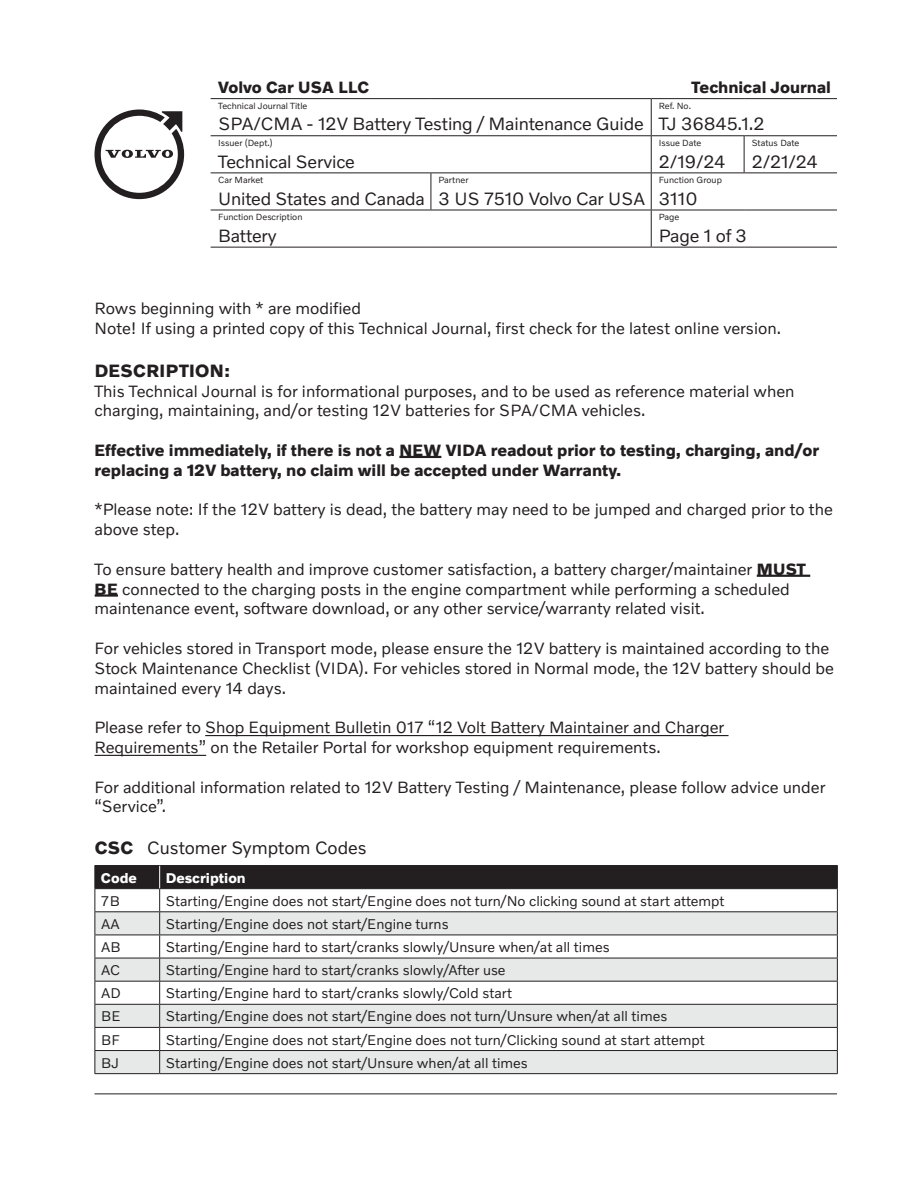
<style>
.page{position:relative;width:918px;height:1188px;background:#fff}
.page>*{position:absolute;margin:0;border:0;box-sizing:border-box;transform-origin:0 0}
.t1{font:18px "Volvo Novum";letter-spacing:-.01em;color:#231f20}
.t2{font:700 18px "Volvo Novum";letter-spacing:.02em;color:#231f20}
.t3{font:16.5px/19.8px "Volvo Novum";color:#231f20}
.t4{font:700 16.5px/19.8px "Volvo Novum";color:#231f20}
.t5{font:14.25px "Volvo Novum";color:#231f20}
.t6{font:700 14.25px "Volvo Novum";color:#fff}
.t7{font:9px "Volvo Novum";color:#231f20}
.s1{font-weight:700}
</style>
<div class="page">
<hr style="left:94px;top:1094px;width:743px;height:1px;background:#231f20">
<hr style="left:211px;top:98px;width:220px;height:1px;background:#231f20">
<hr style="left:431px;top:98px;width:220px;height:1px;background:#231f20">
<hr style="left:651px;top:98px;width:93px;height:1px;background:#231f20">
<hr style="left:651px;top:99px;width:1px;height:36px;background:#231f20">
<hr style="left:744px;top:98px;width:93px;height:1px;background:#231f20">
<hr style="left:211px;top:135px;width:220px;height:1px;background:#231f20">
<hr style="left:431px;top:135px;width:220px;height:1px;background:#231f20">
<hr style="left:651px;top:135px;width:93px;height:1px;background:#231f20">
<hr style="left:651px;top:136px;width:1px;height:37px;background:#231f20">
<hr style="left:744px;top:135px;width:93px;height:1px;background:#231f20">
<hr style="left:744px;top:136px;width:1px;height:37px;background:#231f20">
<hr style="left:211px;top:173px;width:220px;height:1px;background:#231f20">
<hr style="left:431px;top:173px;width:220px;height:1px;background:#231f20">
<hr style="left:431px;top:173px;width:1px;height:37px;background:#231f20">
<hr style="left:651px;top:173px;width:93px;height:1px;background:#231f20">
<hr style="left:651px;top:173px;width:1px;height:37px;background:#231f20">
<hr style="left:744px;top:173px;width:93px;height:1px;background:#231f20">
<hr style="left:211px;top:210px;width:220px;height:1px;background:#231f20">
<hr style="left:431px;top:210px;width:220px;height:1px;background:#231f20">
<hr style="left:651px;top:210px;width:93px;height:1px;background:#231f20">
<hr style="left:651px;top:210px;width:1px;height:37px;background:#231f20">
<hr style="left:744px;top:210px;width:93px;height:1px;background:#231f20">
<hr style="left:211px;top:247px;width:220px;height:1px;background:#231f20">
<hr style="left:431px;top:247px;width:220px;height:1px;background:#231f20">
<hr style="left:651px;top:247px;width:93px;height:1px;background:#231f20">
<hr style="left:744px;top:247px;width:93px;height:1px;background:#231f20">
<svg style="left:95px;top:110px;width:89px;height:89px"></svg>
<hr style="left:399px;top:456px;width:42px;height:2px;background:#231f20">
<hr style="left:757px;top:575px;width:53px;height:2px;background:#231f20">
<hr style="left:95px;top:594px;width:23px;height:3px;background:#231f20">
<hr style="left:205px;top:735px;width:524px;height:1px;background:#231f20">
<hr style="left:94px;top:755px;width:112px;height:1px;background:#231f20">
<hr style="left:94px;top:865px;width:66px;height:1px;background:#231f20">
<hr style="left:160px;top:865px;width:678px;height:1px;background:#231f20">
<svg style="left:94px;top:866px;width:744px;height:207px"></svg>
<hr style="left:94px;top:1073px;width:66px;height:1px;background:#231f20">
<hr style="left:160px;top:1073px;width:678px;height:1px;background:#231f20">
<p class="t4" style="left:218px;top:76px;width:153px">Volvo Car USA LLC</p>
<p class="t4" style="left:692px;top:76px;width:141px">Technical Journal</p>
<p class="t7" style="left:218px;top:100px;width:91px">Technical Journal Title</p>
<p class="t1" style="left:218px;top:113px;width:427px">SPA/CMA - 12V Battery Testing / Maintenance Guide</p>
<p class="t7" style="left:659px;top:100px;width:34px">Ref. No.</p>
<p class="t1" style="left:659px;top:113px;width:107px">TJ 36845.1.2</p>
<p class="t7" style="left:218px;top:137px;width:56px">Issuer (Dept.)</p>
<p class="t1" style="left:218px;top:150px;width:138px">Technical Service</p>
<p class="t7" style="left:659px;top:137px;width:44px">Issue Date</p>
<p class="t1" style="left:659px;top:150px;width:68px">2/19/24</p>
<p class="t7" style="left:752px;top:137px;width:49px">Status Date</p>
<p class="t1" style="left:752px;top:150px;width:68px">2/21/24</p>
<p class="t7" style="left:218px;top:174px;width:47px">Car Market</p>
<p class="t1" style="left:218px;top:187px;width:208px">United States and Canada</p>
<p class="t7" style="left:438px;top:174px;width:32px">Partner</p>
<p class="t1" style="left:438px;top:187px;width:208px">3 US 7510 Volvo Car USA</p>
<p class="t7" style="left:659px;top:174px;width:65px">Function Group</p>
<p class="t1" style="left:659px;top:187px;width:40px">3110</p>
<p class="t7" style="left:218px;top:211px;width:86px">Function Description</p>
<p class="t1" style="left:218px;top:224px;width:60px">Battery</p>
<p class="t7" style="left:659px;top:211px;width:22px">Page</p>
<p class="t1" style="left:659px;top:224px;width:90px">Page 1 of 3</p>
<p class="t3" style="left:94px;top:298px;width:688px">Rows beginning with * are modified<br>Note! If using a printed copy of this Technical Journal, first check for the latest online version.</p>
<p class="t2" style="left:95px;top:359px;width:137px">DESCRIPTION:</p>
<p class="t3" style="left:94px;top:380px;width:702px">This Technical Journal is for informational purposes, and to be used as reference material when charging, maintaining, and/or testing 12V batteries for SPA/CMA vehicles.</p>
<p class="t4" style="left:94px;top:440px;width:726px">Effective immediately, if there is not a NEW VIDA readout prior to testing, charging, and/or replacing a 12V battery, no claim will be accepted under Warranty.</p>
<p class="t3" style="left:94px;top:499px;width:740px">*Please note: If the 12V battery is dead, the battery may need to be jumped and charged prior to the above step.</p>
<p class="t3" style="left:94px;top:559px;width:713px">To ensure battery health and improve customer satisfaction, a battery charger/maintainer <span class="s1">MUST<br>BE</span> connected to the charging posts in the engine compartment while performing a scheduled maintenance event, software download, or any other service/warranty related visit.</p>
<p class="t3" style="left:95px;top:638px;width:741px">For vehicles stored in Transport mode, please ensure the 12V battery is maintained according to the<br>Stock Maintenance Checklist (VIDA). For vehicles stored in Normal mode, the 12V battery should be maintained every 14 days.</p>
<p class="t3" style="left:95px;top:717px;width:631px">Please refer to Shop Equipment Bulletin 017 “12 Volt Battery Maintainer and Charger<br>Requirements” on the Retailer Portal for workshop equipment requirements.</p>
<p class="t3" style="left:95px;top:776px;width:733px">For additional information related to 12V Battery Testing / Maintenance, please follow advice under “Service”.</p>
<p class="t1" style="left:95px;top:836px;width:274px"><span class="s1">CSC</span> Customer Symptom Codes</p>
<p class="t6" style="left:101px;top:869px;width:38px">Code</p>
<p class="t6" style="left:166px;top:869px;width:82px">Description</p>
<p class="t5" style="left:101px;top:892px;width:20px">7B</p>
<p class="t5" style="left:166px;top:892px;width:560px">Starting/Engine does not start/Engine does not turn/No clicking sound at start attempt</p>
<p class="t5" style="left:101px;top:915px;width:20px">AA</p>
<p class="t5" style="left:166px;top:915px;width:284px">Starting/Engine does not start/Engine turns</p>
<p class="t5" style="left:101px;top:938px;width:21px">AB</p>
<p class="t5" style="left:166px;top:938px;width:446px">Starting/Engine hard to start/cranks slowly/Unsure when/at all times</p>
<p class="t5" style="left:101px;top:961px;width:21px">AC</p>
<p class="t5" style="left:166px;top:961px;width:341px">Starting/Engine hard to start/cranks slowly/After use</p>
<p class="t5" style="left:101px;top:984px;width:21px">AD</p>
<p class="t5" style="left:166px;top:984px;width:348px">Starting/Engine hard to start/cranks slowly/Cold start</p>
<p class="t5" style="left:101px;top:1007px;width:21px">BE</p>
<p class="t5" style="left:166px;top:1007px;width:503px">Starting/Engine does not start/Engine does not turn/Unsure when/at all times</p>
<p class="t5" style="left:101px;top:1031px;width:20px">BF</p>
<p class="t5" style="left:166px;top:1031px;width:541px">Starting/Engine does not start/Engine does not turn/Clicking sound at start attempt</p>
<p class="t5" style="left:101px;top:1054px;width:20px">BJ</p>
<p class="t5" style="left:166px;top:1054px;width:364px">Starting/Engine does not start/Unsure when/at all times</p>
</div>
